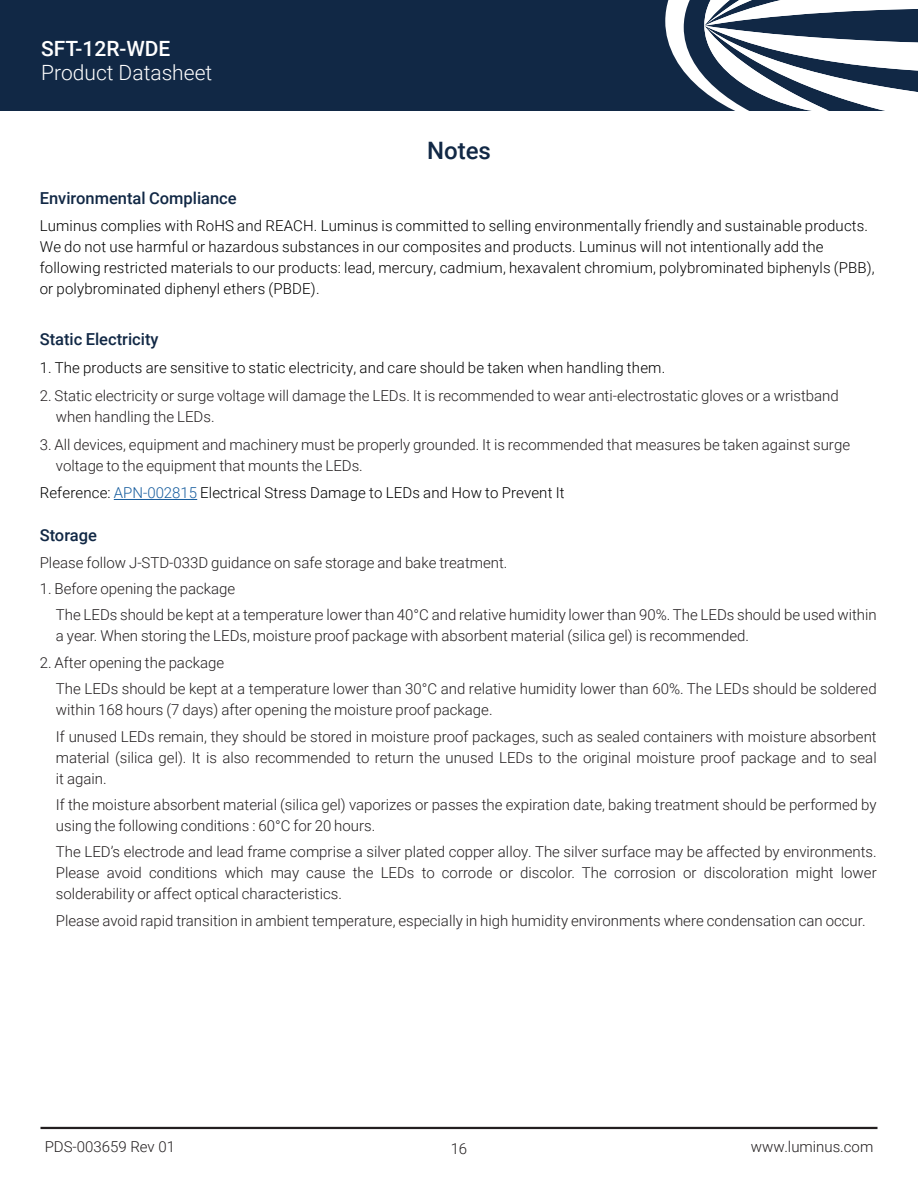
<style>
.page{position:relative;width:918px;height:1188px;background:#fff}
.page>*{position:absolute;margin:0;border:0;box-sizing:border-box;transform-origin:0 0}
.DS_Basic_Headline{font:500 24px "Roboto";color:#112845}
.t1{font:300 21px "Roboto";color:#fff}
.t2{font:500 21px "Roboto";color:#fff}
.t3{font:500 16.5px "Roboto";color:#112845}
.DS_Bottom_Folio{font:300 15px/21px "Roboto";color:#231f20}
.t4{font:300 15px/21px "Roboto";letter-spacing:.01em;color:#000}
.DS_Folio_Pg{font:300 15px "Roboto";color:#231f20}
.s1{color:#175d9e}
</style>
<div class="page">
<div style="left:0;top:0;width:918px;height:110px;background:#112845"></div>
<svg style="left:665px;top:0;width:253px;height:110px"></svg>
<hr style="left:40px;top:1127px;width:838px;height:2px;background:#231f20">
<hr style="left:114px;top:499px;width:83px;height:1px;background:#175d9e">
<p class="t2" style="left:41px;top:34px;width:131px">SFT-12R-WDE</p>
<p class="t1" style="left:41px;top:58px;width:173px">Product Datasheet</p>
<p class="DS_Basic_Headline" style="left:427px;top:133px;width:65px">Notes</p>
<p class="t3" style="left:40px;top:186px;width:199px">Environmental Compliance</p>
<p class="t4" style="left:40px;top:215px;width:837px">Luminus complies with RoHS and REACH. Luminus is committed to selling environmentally friendly and sustainable products.<br>We do not use harmful or hazardous substances in our composites and products. Luminus will not intentionally add the following restricted materials to our products: lead, mercury, cadmium, hexavalent chromium, polybrominated biphenyls (PBB), or polybrominated diphenyl ethers (PBDE).</p>
<p class="t3" style="left:40px;top:328px;width:120px">Static Electricity</p>
<p class="t4" style="left:40px;top:357px;width:627px">1. The products are sensitive to static electricity, and care should be taken when handling them.</p>
<p class="DS_Bottom_Folio" style="left:56px;top:384px;width:784px;text-indent:-16px">2. Static electricity or surge voltage will damage the LEDs. It is recommended to wear anti-electrostatic gloves or a wristband when handling the LEDs.</p>
<p class="DS_Bottom_Folio" style="left:56px;top:433px;width:796px;text-indent:-16px">3. All devices, equipment and machinery must be properly grounded. It is recommended that measures be taken against surge voltage to the equipment that mounts the LEDs.</p>
<p class="t4" style="left:40px;top:482px;width:526px">Reference: <span class="s1">APN-002815</span> Electrical Stress Damage to LEDs and How to Prevent It</p>
<p class="t3" style="left:40px;top:524px;width:59px">Storage</p>
<p class="DS_Bottom_Folio" style="left:40px;top:551px;width:469px">Please follow J-STD-033D guidance on safe storage and bake treatment.</p>
<p class="DS_Bottom_Folio" style="left:40px;top:578px;width:197px">1. Before opening the package</p>
<p class="DS_Bottom_Folio" style="left:56px;top:604px;width:822px">The LEDs should be kept at a temperature lower than 40°C and relative humidity lower than 90%. The LEDs should be used within a year. When storing the LEDs, moisture proof package with absorbent material (silica gel) is recommended.</p>
<p class="DS_Bottom_Folio" style="left:40px;top:651px;width:186px">2. After opening the package</p>
<p class="DS_Bottom_Folio" style="left:56px;top:678px;width:822px">The LEDs should be kept at a temperature lower than 30°C and relative humidity lower than 60%. The LEDs should be soldered within 168 hours (7 days) after opening the moisture proof package.</p>
<p class="DS_Bottom_Folio" style="left:56px;top:725px;width:822px;text-align:justify">If unused LEDs remain, they should be stored in moisture proof packages, such as sealed containers with moisture absorbent material (silica gel). It is also recommended to return the unused LEDs to the original moisture proof package and to seal it again.</p>
<p class="DS_Bottom_Folio" style="left:56px;top:794px;width:822px">If the moisture absorbent material (silica gel) vaporizes or passes the expiration date, baking treatment should be performed by using the following conditions : 60°C for 20 hours.</p>
<p class="DS_Bottom_Folio" style="left:56px;top:841px;width:822px;text-align:justify">The LED’s electrode and lead frame comprise a silver plated copper alloy. The silver surface may be affected by environments.<br>Please avoid conditions which may cause the LEDs to corrode or discolor. The corrosion or discoloration might lower solderability or affect optical characteristics.</p>
<p class="DS_Bottom_Folio" style="left:56px;top:909px;width:811px">Please avoid rapid transition in ambient temperature, especially in high humidity environments where condensation can occur.</p>
<p class="DS_Bottom_Folio" style="left:45px;top:1136px;width:132px">PDS-003659 Rev 01</p>
<p class="DS_Bottom_Folio" style="left:751px;top:1136px;width:124px">www.luminus.com</p>
<p class="DS_Folio_Pg" style="left:451px;top:1139px;width:18px">16</p>
</div>
